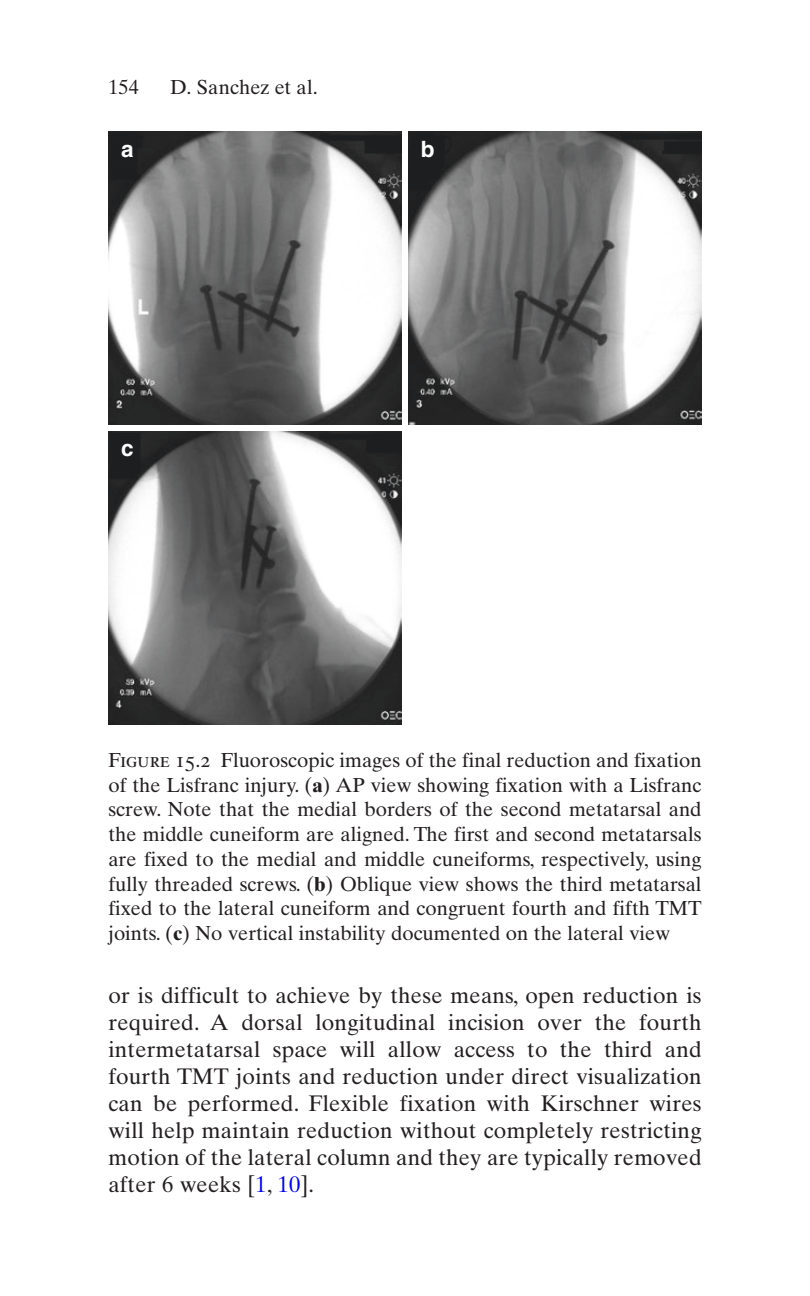
<style>
.page{position:relative;width:810px;height:1296px;background:#fff}
.page>*{position:absolute;margin:0;border:0;box-sizing:border-box;transform-origin:0 0}
.t1{font:22.5px/27px "Cnqdfm Times Ten";letter-spacing:.01em;color:#231f20;text-align:justify}
.t2{font:700 22.5px "Pghcln Helvetica";color:#fff}
.t3{font:20.25px/24.8px "Cnqdfm Times Ten";color:#231f20;text-align:justify}
.t4{font:20.25px "Yllrqg Times Ten";letter-spacing:.005em;color:#231f20}
.s1{font-family:"Hvwlfx Times Ten Roman SC"}
.s2{font-family:"Dwwbcy Times Ten";font-weight:700}
.s3{color:#0000fa}
</style>
<div class="page">
<img style="left:108px;top:131px;width:294px;height:294px">
<img style="left:108px;top:431px;width:294px;height:294px">
<img style="left:408px;top:132px;width:294px;height:293px">
<p class="t3" style="left:108px;top:75px;width:32px">154</p>
<p class="t2" style="left:121px;top:135px;width:14px">a</p>
<p class="t4" style="left:170px;top:76px;width:149px">D. Sanchez et al.</p>
<p class="t2" style="left:421px;top:135px;width:15px">b</p>
<p class="t2" style="left:121px;top:435px;width:14px">c</p>
<p class="t3" style="left:108px;top:748px;width:595px"><span class="s1">Figure 15.2</span> Fluoroscopic images of the final reduction and fixation of the Lisfranc injury. (<span class="s2">a</span>) AP view showing fixation with a Lisfranc screw. Note that the medial borders of the second metatarsal and the middle cuneiform are aligned. The first and second metatarsals are fixed to the medial and middle cuneiforms, respectively, using fully threaded screws. (<span class="s2">b</span>) Oblique view shows the third metatarsal fixed to the lateral cuneiform and congruent fourth and fifth TMT joints. (<span class="s2">c</span>) No vertical instability documented on the lateral view</p>
<p class="t1" style="left:108px;top:981px;width:595px">or is difficult to achieve by these means, open reduction is required. A dorsal longitudinal incision over the fourth intermetatarsal space will allow access to the third and fourth TMT joints and reduction under direct visualization can be performed. Flexible fixation with Kirschner wires will help maintain reduction without completely restricting motion of the lateral column and they are typically removed after 6 weeks [<span class="s3">1</span>, <span class="s3">10</span>].</p>
</div>
